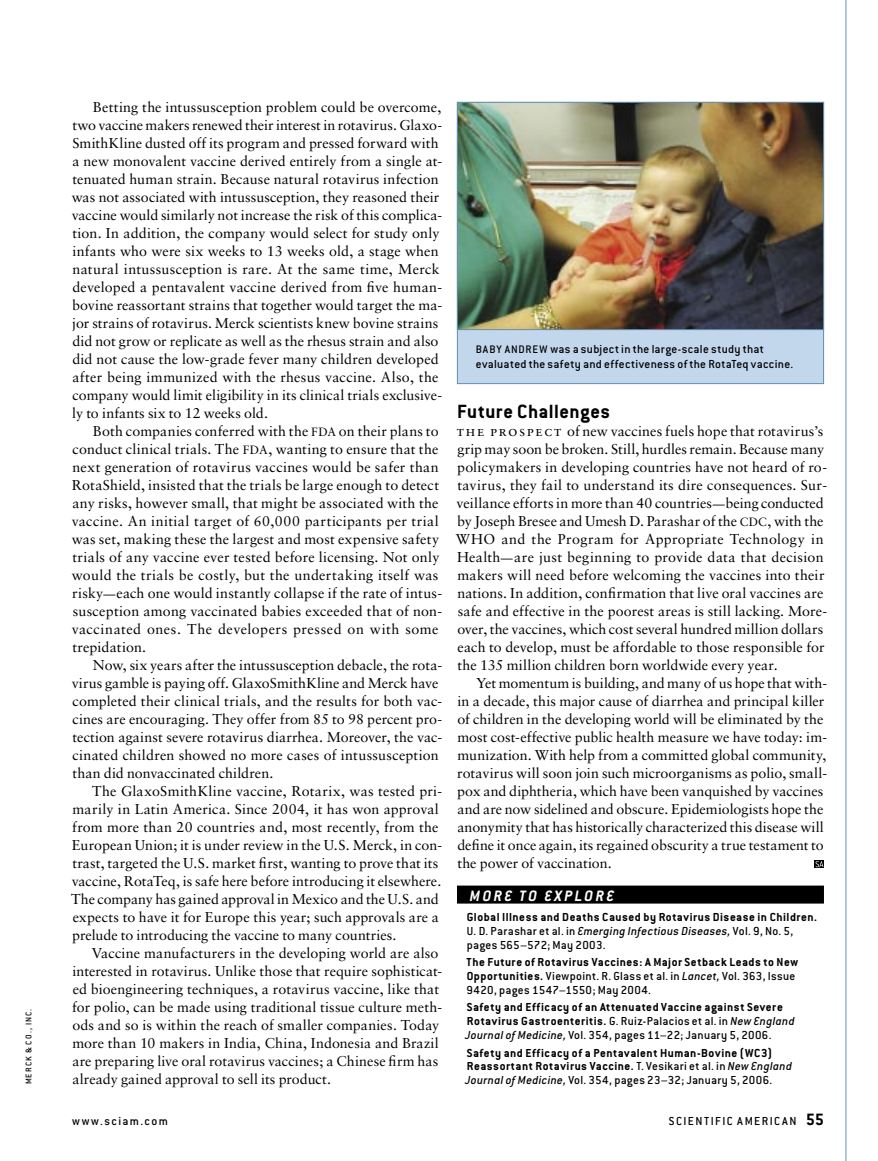
<style>
.page{position:relative;width:878px;height:1161px;background:#fff}
.page>*{position:absolute;margin:0;border:0;box-sizing:border-box;transform-origin:0 0}
.t1{font:700 21px "Conduit ITC";letter-spacing:.02em;color:#000}
.t2{font:italic 700 16.5px "Conduit ITC";letter-spacing:.145em;color:#fff}
.t3{font:14.25px/18px "Sabon";letter-spacing:.01em;color:#000}
.t4{font:700 12.75px/13.8px "Conduit ITC";letter-spacing:.035em;color:#000}
.t5{font:500 12.75px/15px "Conduit ITC";letter-spacing:.03em;color:#000}
.t6{font:500 12.75px "Conduit ITC";letter-spacing:.12em;color:#000}
.t7{font:500 12.75px "Conduit ITC";letter-spacing:.115em;color:#000}
.t8{font:500 9px "Conduit ITC";letter-spacing:.125em;color:#000}
.s1{font-size:12px}
.s2{font-family:"Sabon Roman SC"}
.s3{font-weight:500}
.s4{font-weight:500;font-style:italic}
.s5{font-weight:700;font-size:18px}
</style>
<div class="page">
<svg style="left:814px;top:861px;width:10px;height:7px"></svg>
<svg style="left:815px;top:861px;width:8px;height:6px"></svg>
<div style="left:457px;top:886px;width:367px;height:18px;background:#000"></div>
<div style="left:457px;top:102px;width:366px;height:282px;background:#c2d6ec"></div>
<img style="left:459px;top:104px;width:362px;height:224px">
<div style="left:457px;top:102px;width:366px;height:228px;border:1px solid #6190b3"></div>
<hr style="left:845px;top:0;width:1px;height:1161px;background:#6190b3">
<p class="t8" style="left:24px;top:1084px;width:77px;rotate:-90deg">MERCK &amp; CO., INC.</p>
<p class="t3" style="left:72px;top:98px;width:372px;text-indent:21px">Betting the intussusception problem could be overcome, two vaccine makers renewed their interest in rotavirus. Glaxo-SmithKline dusted off its program and pressed forward with a new monovalent vaccine derived entirely from a single at&shy;tenuated human strain. Because natural rotavirus infection was not associated with intussusception, they reasoned their vaccine would similarly not increase the risk of this complica&shy;tion. In addition, the company would select for study only infants who were six weeks to 13 weeks old, a stage when natural intussusception is rare. At the same time, Merck developed a pentavalent vaccine derived from five human&shy;bovine reassortant strains that together would target the ma&shy;jor strains of rotavirus. Merck scientists knew bovine strains did not grow or replicate as well as the rhesus strain and also did not cause the low-grade fever many children developed after being immunized with the rhesus vaccine. Also, the company would limit eligibility in its clinical trials exclusive&shy;ly to infants six to 12 weeks old.</p>
<p class="t3" style="left:72px;top:422px;width:372px;text-indent:21px">Both companies conferred with the <span class="s1">FDA</span> on their plans to conduct clinical trials. The <span class="s1">FDA</span>, wanting to ensure that the next generation of rotavirus vaccines would be safer than RotaShield, insisted that the trials be large enough to detect any risks, however small, that might be associated with the vaccine. An initial target of 60,000 participants per trial was set, making these the largest and most expensive safety trials of any vaccine ever tested before licensing. Not only would the trials be costly, but the undertaking itself was risky<span class="s1">—</span>each one would instantly collapse if the rate of intus&shy;susception among vaccinated babies exceeded that of non&shy;vaccinated ones. The developers pressed on with some trepidation.</p>
<p class="t3" style="left:72px;top:656px;width:372px;text-indent:21px">Now, six years after the intussusception debacle, the rota&shy;virus gamble is paying off. GlaxoSmithKline and Merck have completed their clinical trials, and the results for both vac&shy;cines are encouraging. They offer from 85 to 98 percent pro&shy;tection against severe rotavirus diarrhea. Moreover, the vac&shy;cinated children showed no more cases of intussusception than did nonvaccinated children.</p>
<p class="t3" style="left:71px;top:782px;width:372px;text-indent:21px">The GlaxoSmithKline vaccine, Rotarix, was tested pri&shy;marily in Latin America. Since 2004, it has won approval from more than 20 countries and, most recently, from the European Union; it is under review in the U.S. Merck, in con&shy;trast, targeted the U.S. market first, wanting to prove that its vaccine, RotaTeq, is safe here before introducing it elsewhere.<br>The company has gained approval in Mexico and the U.S. and expects to have it for Europe this year; such approvals are a prelude to introducing the vaccine to many countries.</p>
<p class="t3" style="left:72px;top:944px;width:371px;text-indent:20px">Vaccine manufacturers in the developing world are also interested in rotavirus. Unlike those that require sophisticat&shy;ed bioengineering techniques, a rotavirus vaccine, like that for polio, can be made using traditional tissue culture meth&shy;ods and so is within the reach of smaller companies. Today more than 10 makers in India, China, Indonesia and Brazil are preparing live oral rotavirus vaccines; a Chinese firm has already gained approval to sell its product.</p>
<p class="t5" style="left:476px;top:342px;width:319px"><span class="s1">BABY ANDREW</span> was a subject in the large-scale study that evaluated the safety and effectiveness of the RotaTeq vaccine.</p>
<h1 class="t1" style="left:457px;top:399px;width:154px">Future Challenges</h1>
<p class="t3" style="left:455px;top:422px;width:373px"><span class="s2">t he prospect</span> of new vaccines fuels hope that rotavirus’s grip may soon be broken. Still, hurdles remain. Because many policymakers in developing countries have not heard of ro&shy;tavirus, they fail to understand its dire consequences. Sur&shy;veillance efforts in more than 40 countries<span class="s1">—</span>being conducted by Joseph Bresee and Umesh D. Parashar of the <span class="s1">CDC</span>, with the WHO and the Program for Appropriate Technology in Health<span class="s1">—</span>are just beginning to provide data that decision makers will need before welcoming the vaccines into their nations. In addition, confirmation that live oral vaccines are safe and effective in the poorest areas is still lacking. More&shy;over, the vaccines, which cost several hundred million dollars each to develop, must be affordable to those responsible for the 135 million children born worldwide every year.</p>
<p class="t3" style="left:457px;top:674px;width:371px;text-indent:19px">Yet momentum is building, and many of us hope that with&shy;in a decade, this major cause of diarrhea and principal killer of children in the developing world will be eliminated by the most cost-effective public health measure we have today: im&shy;munization. With help from a committed global community, rotavirus will soon join such microorganisms as polio, small&shy;pox and diphtheria, which have been vanquished by vaccines and are now sidelined and obscure. Epidemiologists hope the anonymity that has historically characterized this disease will define it once again, its regained obscurity a true testament to the power of vaccination.</p>
<p class="t2" style="left:470px;top:886px;width:146px">MORE TO EXPLORE</p>
<p class="t4" style="left:466px;top:910px;width:352px">Global Illness and Deaths Caused by Rotavirus Disease in Children.<br><span class="s3">U. D. Parashar et al. in</span> <span class="s4">Emerging Infectious Diseases,</span> <span class="s3">Vol. 9, No. 5, pages 565–572; May 2003.</span></p>
<p class="t4" style="left:466px;top:955px;width:333px">The Future of Rotavirus Vaccines: A Major Setback Leads to New<br>Opportunities. <span class="s3">Viewpoint. R. Glass et al. in</span> <span class="s4">Lancet,</span> <span class="s3">Vol. 363, Issue<br>9420, pages 1547–1550; May 2004.</span></p>
<p class="t4" style="left:465px;top:1000px;width:331px">Safety and Efficacy of an Attenuated Vaccine against Severe<br>Rotavirus Gastroenteritis. <span class="s3">G. Ruiz-Palacios et al. in</span> <span class="s4">New England<br>Journal of Medicine,</span> <span class="s3">Vol. 354, pages 11–22; January 5, 2006.</span></p>
<p class="t4" style="left:465px;top:1045px;width:328px">Safety and Efficacy of a Pentavalent Human-Bovine (WC3)<br>Reassortant Rotavirus Vaccine. <span class="s3">T. Vesikari et al. in</span> <span class="s4">New England<br>Journal of Medicine,</span> <span class="s3">Vol. 354, pages 23–32; January 5, 2006.</span></p>
<p class="t7" style="left:72px;top:1114px;width:97px">www.sciam.com</p>
<p class="t6" style="left:668px;top:1114px;width:157px">SCIENTIFIC AMERICAN <span class="s5">55</span></p>
</div>
